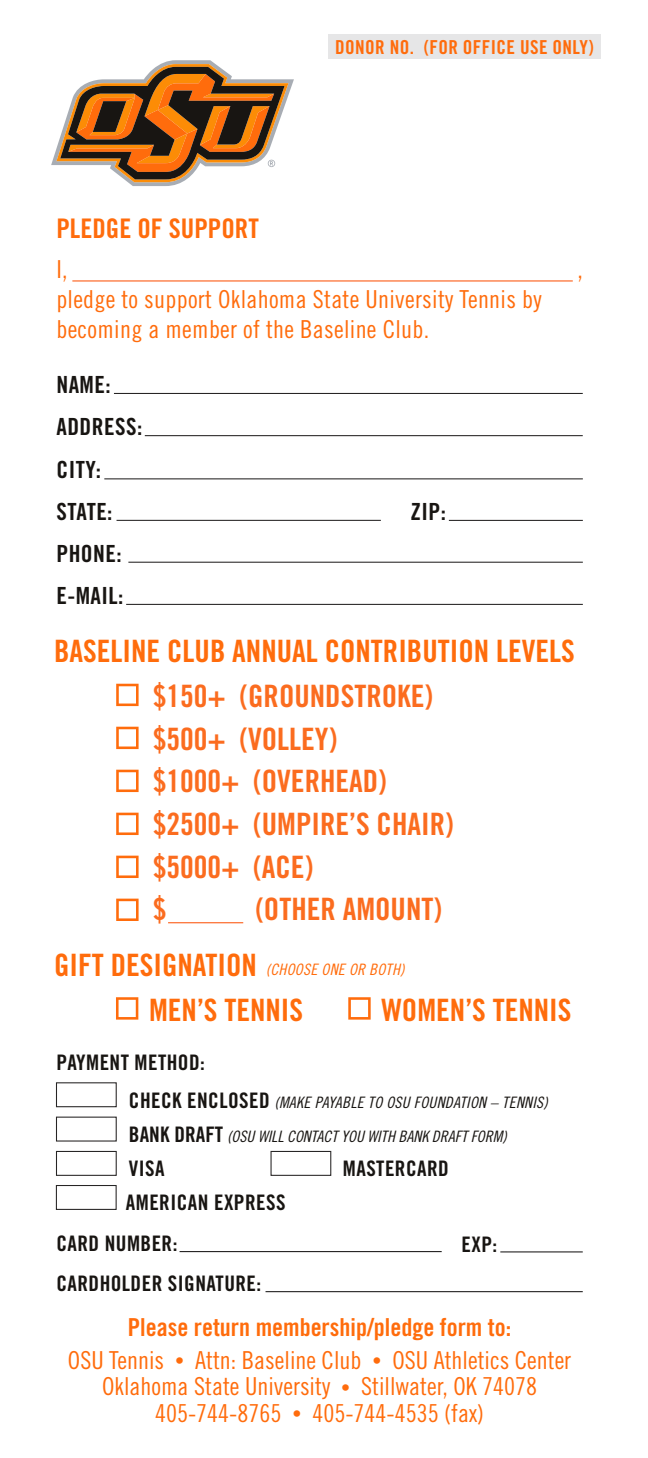
<style>
.page{position:relative;width:648px;height:1458px;background:#fff}
.page>*{position:absolute;margin:0;border:0;box-sizing:border-box;transform-origin:0 0}
.t1{font:30.82px/42.8px "Trade Gothic Bold Cond Twenty";color:#fb6c1f}
.t2{font:30.82px "Trade Gothic Bold Cond Twenty";color:#ff6c0c}
.t3{font:27px "Trade Gothic Bold Cond Twenty";color:#ff6c0c}
.t4{font:24.75px/26.3px "Trade Gothic Cond Eighteen";color:#ff6c0c;text-align:center}
.t5{font:24.75px "Trade Gothic Bold Cond Twenty";color:#ff6c0c}
.t6{font:23.62px/42.3px "Trade Gothic Bold Cond Twenty";letter-spacing:.02em;color:#181512}
.t7{font:21.38px/41.4px "Trade Gothic Bold Cond Twenty";letter-spacing:.02em;color:#181512}
.t8{font:19.12px "Trade Gothic Bold Cond Twenty";letter-spacing:.02em;color:#ff6c0c}
.t9{font:15.75px/34.2px "Trade Gothic Cond Eighteen Obl";letter-spacing:.005em;color:#181512}
.t10{font:15.75px "Trade Gothic Cond Eighteen Obl";letter-spacing:.02em;color:#ff6c0c}
.s1{color:#fff}
.s2{font-family:"Trade Gothic Bold Cond Twenty";font-size:30.82px}
.s3{font-family:"Trade Gothic Bold Cond Twenty";font-size:21.38px}
.s4{font-size:18px}
</style>
<div class="page">
<hr style="left:266px;top:1291px;width:317px;height:1px;background:#272525">
<div style="left:56px;top:1082px;width:61px;height:25px;border:1px solid #272525"></div>
<div style="left:56px;top:1151px;width:61px;height:25px;border:1px solid #272525"></div>
<div style="left:271px;top:1151px;width:60px;height:25px;border:1px solid #272525"></div>
<div style="left:56px;top:1185px;width:61px;height:25px;border:1px solid #272525"></div>
<div style="left:56px;top:1117px;width:61px;height:25px;border:1px solid #272525"></div>
<hr style="left:500px;top:1251px;width:83px;height:1px;background:#272525">
<hr style="left:180px;top:1251px;width:262px;height:1px;background:#272525">
<div style="left:329px;top:34px;width:272px;height:25px;background:#e6e6e7"></div>
<hr style="left:114px;top:393px;width:469px;height:1px;background:#272525">
<hr style="left:145px;top:435px;width:438px;height:1px;background:#272525">
<hr style="left:104px;top:478px;width:479px;height:1px;background:#272525">
<hr style="left:449px;top:520px;width:134px;height:1px;background:#272525">
<hr style="left:117px;top:520px;width:264px;height:1px;background:#272525">
<hr style="left:128px;top:562px;width:455px;height:1px;background:#272525">
<hr style="left:126px;top:604px;width:457px;height:1px;background:#272525">
<svg style="left:116px;top:997px;width:22px;height:23px"></svg>
<svg style="left:348px;top:997px;width:23px;height:23px"></svg>
<svg style="left:51px;top:60px;width:243px;height:126px"></svg>
<hr style="left:168px;top:922px;width:75px;height:1px;background:#fc5f1a">
<svg style="left:116px;top:684px;width:23px;height:22px"></svg>
<svg style="left:116px;top:727px;width:23px;height:22px"></svg>
<svg style="left:116px;top:770px;width:23px;height:22px"></svg>
<svg style="left:116px;top:856px;width:23px;height:22px"></svg>
<svg style="left:116px;top:899px;width:23px;height:22px"></svg>
<svg style="left:116px;top:813px;width:23px;height:22px"></svg>
<hr style="left:72px;top:280px;width:501px;height:2px;background:#fc5f1a">
<p class="t3" style="left:56px;top:212px;width:204px">PLEDGE OF SUPPORT</p>
<p class="t4" style="left:56px;top:256px;width:13px">I,</p>
<p class="t8" style="left:335px;top:36px;width:260px">DONOR NO. (FOR OFFICE USE ONLY)</p>
<p class="t4" style="left:577px;top:256px;width:7px">,</p>
<p class="t4" style="left:56px;top:284px;width:487px;line-height:29.9px;text-align:left">pledge to support Oklahoma State University Tennis by becoming a member of the Baseline Club.</p>
<p class="t6" style="left:56px;top:363px;width:87px">NAME:<br>ADDRESS:<br>CITY:<br>STATE:</p>
<p class="t6" style="left:410px;top:490px;width:37px">ZIP:</p>
<p class="t6" style="left:56px;top:533px;width:69px;line-height:41.4px">PHONE:<br>E-MAIL:</p>
<p class="t2" style="left:54px;top:632px;width:522px">BASELINE CLUB ANNUAL CONTRIBUTION LEVELS</p>
<p class="t1" style="left:153px;top:674px;width:282px">$150+ (GROUNDSTROKE) $500+ (VOLLEY)<br>$1000+ (OVERHEAD)</p>
<p class="t1" style="left:153px;top:802px;width:303px;text-indent:-37px"><span class="s1">•</span> $2500+ (UMPIRE’S CHAIR) $5000+ (ACE)<br>$</p>
<p class="t1" style="left:255px;top:888px;width:188px">(OTHER AMOUNT)</p>
<p class="t10" style="left:54px;top:960px;width:352px"><span class="s2">GIFT DESIGNATION</span> (CHOOSE ONE OR BOTH)</p>
<p class="t2" style="left:149px;top:991px;width:156px">MEN’S TENNIS</p>
<p class="t2" style="left:381px;top:991px;width:192px">WOMEN’S TENNIS</p>
<p class="t7" style="left:56px;top:1042px;width:150px">PAYMENT METHOD:</p>
<p class="t9" style="left:129px;top:1085px;width:420px"><span class="s3">CHECK ENCLOSED</span> (MAKE PAYABLE TO OSU FOUNDATION – TENNIS)<br><span class="s3">BANK DRAFT</span> (OSU WILL CONTACT YOU WITH BANK DRAFT FORM)</p>
<p class="t7" style="left:129px;top:1147px;width:37px">VISA</p>
<p class="t7" style="left:343px;top:1147px;width:107px">MASTERCARD</p>
<p class="t7" style="left:56px;top:1181px;width:231px;text-indent:70px">AMERICAN EXPRESS<br>CARD NUMBER:</p>
<p class="t7" style="left:462px;top:1223px;width:37px">EXP:</p>
<p class="t7" style="left:56px;top:1262px;width:206px">CARDHOLDER SIGNATURE:</p>
<p class="t5" style="left:128px;top:1312px;width:385px">Please return membership/pledge form to:</p>
<p class="t4" style="left:68px;top:1347px;width:505px">OSU Tennis <span class="s4">•</span> Attn: Baseline Club <span class="s4">•</span> OSU Athletics Center<br>Oklahoma State University <span class="s4">•</span> Stillwater, OK 74078<br>405-744-8765 <span class="s4">•</span> 405-744-4535 (fax)</p>
</div>
